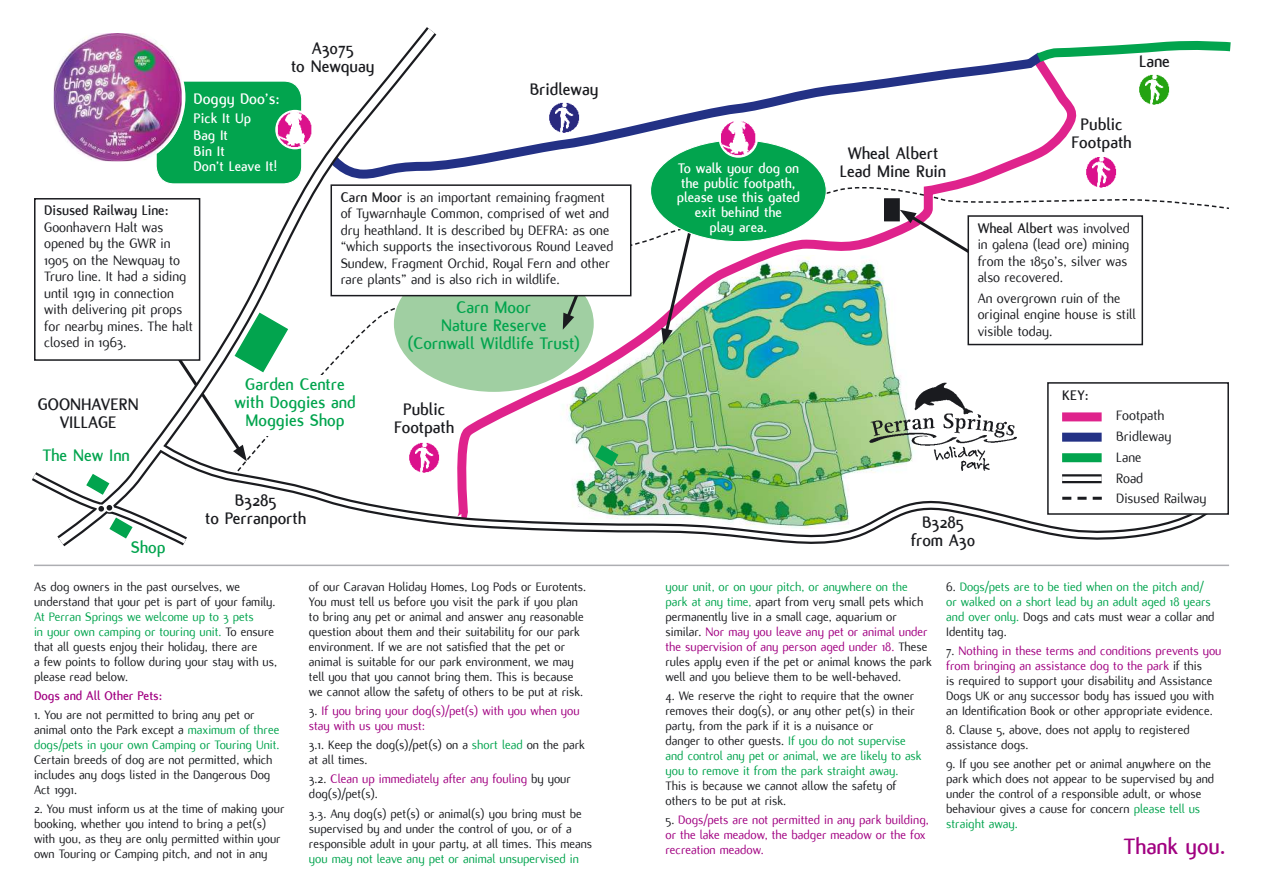
<style>
.page{position:relative;width:1263px;height:893px;background:#fff}
.page>*{position:absolute;margin:0;border:0;box-sizing:border-box;transform-origin:0 0}
.t1{font:700 24px "Flux";color:#a10081}
.t2{font:700 18px/18px "Flux";color:#1a1b1f;text-align:center}
.t3{font:700 18px/18px "Flux";color:#02a44e;text-align:center}
.t4{font:700 16.5px "Flux";color:#fff}
.t5{font:15px/16.5px "Flux";color:#1a1b1f}
.t6{font:700 15px/14.7px "Flux";color:#fff;text-align:center}
.t7{font:700 15px "Flux";color:#1a1b1f}
.t8{font:13.5px/15px "Flux";color:#1a1b1f}
.t9{font:13.5px/15px "Flux";color:#a10081}
.t10{font:13.5px/15px "Flux";color:#02a44e}
.t11{font:700 13.5px "Flux";color:#a10081}
.s1{font-weight:700}
.s2{color:#02a44e}
.s3{color:#1a1b1f}
.s4{color:#a10081}
</style>
<div class="page">
<svg style="left:444px;top:58px;width:609px;height:125px"></svg>
<img style="left:1084px;top:155px;width:35px;height:34px;border-radius:17px">
<img style="left:547px;top:100px;width:34px;height:34px;border-radius:17px">
<img style="left:1137px;top:72px;width:34px;height:34px;border-radius:17px">
<svg style="left:1030px;top:41px;width:201px;height:26px"></svg>
<svg style="left:1121px;top:515px;width:85px;height:24px"></svg>
<div style="left:650px;top:140px;width:176px;height:102px;background:#02a44e;border-radius:50%"></div>
<img style="left:719px;top:118px;width:39px;height:40px;border-radius:20px">
<div style="left:1047px;top:382px;width:182px;height:133px;border:2px solid #1a1b1f"></div>
<hr style="left:34px;top:565px;width:1195px;height:1px;background:#adaeb2">
<div style="left:967px;top:215px;width:176px;height:130px;border:2px solid #1a1b1f"></div>
<img style="left:53px;top:27px;width:386px;height:156px">
<svg style="left:32px;top:183px;width:1089px;height:364px"></svg>
<p class="t4" style="left:194px;top:91px;width:88px">Doggy Doo’s:</p>
<p class="t6" style="left:194px;top:111px;width:59px;line-height:16.5px;text-align:left">Pick It Up<br>Bag It<br>Bin It</p>
<p class="t6" style="left:194px;top:160px;width:85px">Don’t Leave It!</p>
<p class="t7" style="left:44px;top:204px;width:126px">Disused Railway Line:</p>
<p class="t5" style="left:44px;top:220px;width:150px">Goonhavern Halt was opened by the GWR in<br>1905 on the Newquay to<br>Truro line. It had a siding until 1919 in connection with delivering pit props for nearby mines. The halt closed in 1963.</p>
<h2 class="t2" style="left:291px;top:40px;width:85px">A3075<br>to Newquay</h2>
<h2 class="t2" style="left:530px;top:81px;width:70px">Bridleway</h2>
<p class="t5" style="left:341px;top:190px;width:274px"><span class="s1">Carn Moor</span> is an important remaining fragment of Tywarnhayle Common, comprised of wet and dry heathland. It is described by DEFRA: as one “which supports the insectivorous Round Leaved Sundew, Fragment Orchid, Royal Fern and other rare plants” and is also rich in wildlife.</p>
<h2 class="t3" style="left:407px;top:299px;width:174px">Carn Moor<br>Nature Reserve (Cornwall Wildlife Trust)</h2>
<h2 class="t2" style="left:38px;top:396px;width:102px">GOONHAVERN<br>VILLAGE</h2>
<h2 class="t3" style="left:42px;top:447px;width:89px">The New Inn</h2>
<h2 class="t3" style="left:131px;top:539px;width:36px">Shop</h2>
<h2 class="t3" style="left:234px;top:377px;width:123px">Garden Centre with Doggies and<br>Moggies Shop</h2>
<h2 class="t2" style="left:205px;top:492px;width:103px">B3285<br>to Perranporth</h2>
<h2 class="t2" style="left:394px;top:401px;width:62px">Public<br>Footpath</h2>
<p class="t8" style="left:34px;top:580px;width:243px">As dog owners in the past ourselves, we understand that your pet is part of your family.</p>
<p class="t8" style="left:34px;top:610px;width:245px"><span class="s2">At Perran Springs we welcome up to 3 pets<br>in your own camping or touring unit.</span> To ensure that all guests enjoy their holiday, there are<br>a few points to follow during your stay with us, please read below.</p>
<p class="t11" style="left:34px;top:689px;width:130px">Dogs and All Other Pets:</p>
<p class="t8" style="left:34px;top:708px;width:247px">1. You are not permitted to bring any pet or animal onto the Park except a <span class="s2">maximum of three dogs/pets in your own Camping or Touring Unit.</span></p>
<p class="t8" style="left:34px;top:753px;width:240px">Certain breeds of dog are not permitted, which includes any dogs listed in the Dangerous Dog<br>Act 1991.</p>
<p class="t8" style="left:34px;top:802px;width:252px">2. You must inform us at the time of making your booking, whether you intend to bring a pet(s) with you, as they are only permitted within your own Touring or Camping pitch, and not in any</p>
<p class="t8" style="left:309px;top:580px;width:279px">of our Caravan Holiday Homes, Log Pods or Eurotents.<br>You must tell us before you visit the park if you plan to bring any pet or animal and answer any reasonable question about them and their suitability for our park environment. If we are not satisfied that the pet or animal is suitable for our park environment, we may tell you that you cannot bring them. This is because we cannot allow the safety of others to be put at risk.</p>
<p class="t9" style="left:309px;top:704px;width:272px"><span class="s3">3.</span> If you bring your dog(s)/pet(s) with you when you stay with us you must:</p>
<p class="t8" style="left:309px;top:738px;width:277px">3.1. Keep the dog(s)/pet(s) on a <span class="s2">short lead</span> on the park at all times.</p>
<p class="t9" style="left:309px;top:772px;width:263px"><span class="s3">3.2.</span> Clean up immediately after any fouling <span class="s3">by your dog(s)/pet(s).</span></p>
<p class="t8" style="left:309px;top:807px;width:285px">3.3. Any dog(s) pet(s) or animal(s) you bring must be supervised by and under the control of you, or of a responsible adult in your party, at all times. This means</p>
<p class="t10" style="left:309px;top:852px;width:271px">you may not leave any pet or animal unsupervised in</p>
<p class="t6" style="left:677px;top:162px;width:124px">To walk your dog on the public footpath, please use this gated exit behind the<br>play area.</p>
<h2 class="t2" style="left:840px;top:145px;width:108px">Wheal Albert<br>Lead Mine Ruin</h2>
<h2 class="t2" style="left:1139px;top:53px;width:32px">Lane</h2>
<h2 class="t2" style="left:1071px;top:116px;width:62px">Public<br>Footpath</h2>
<p class="t5" style="left:978px;top:221px;width:154px"><span class="s1">Wheal Albert</span> was involved in galena (lead ore) mining from the 1850’s, silver was also recovered.</p>
<p class="t5" style="left:978px;top:291px;width:160px">An overgrown ruin of the original engine house is still visible today.</p>
<p class="t7" style="left:1062px;top:388px;width:28px">KEY:</p>
<p class="t5" style="left:1116px;top:406px;width:92px;line-height:20.7px">Footpath<br>Bridleway<br>Lane<br>Road<br>Disused Railway</p>
<h2 class="t2" style="left:911px;top:515px;width:66px">B3285 from A30</h2>
<p class="t8" style="left:665px;top:580px;width:268px"><span class="s2">your unit, or on your pitch, or anywhere on the park at any time,</span> apart from very small pets which permanently live in a small cage, aquarium or similar. <span class="s4">Nor may you leave any pet or animal under the supervision of any person aged under 18.</span> These rules apply even if the pet or animal knows the park well and you believe them to be well-behaved.</p>
<p class="t8" style="left:665px;top:689px;width:258px">4. We reserve the right to require that the owner removes their dog(s), or any other pet(s) in their party, from the park if it is a nuisance or<br>danger to other guests. <span class="s2">If you do not supervise and control any pet or animal, we are likely to ask you to remove it from the park straight away.</span></p>
<p class="t8" style="left:665px;top:779px;width:232px">This is because we cannot allow the safety of others to be put at risk.</p>
<p class="t9" style="left:665px;top:813px;width:265px"><span class="s3">5.</span> Dogs/pets are not permitted in any park building, or the lake meadow, the badger meadow or the fox recreation meadow.</p>
<p class="t10" style="left:946px;top:580px;width:270px"><span class="s3">6.</span> Dogs/pets are to be tied when on the pitch and/ or walked on a short lead by an adult aged 18 years and over only. <span class="s3">Dogs and cats must wear a collar and Identity tag.</span></p>
<p class="t8" style="left:946px;top:644px;width:277px">7. <span class="s4">Nothing in these terms and conditions prevents you from bringing an assistance dog to the park</span> if this<br>is required to support your disability and Assistance Dogs UK or any successor body has issued you with an Identification Book or other appropriate evidence.</p>
<p class="t8" style="left:946px;top:723px;width:245px">8. Clause 5, above, does not apply to registered assistance dogs.</p>
<p class="t8" style="left:946px;top:757px;width:269px">9. If you see another pet or animal anywhere on the park which does not appear to be supervised by and under the control of a responsible adult, or whose behaviour gives a cause for concern <span class="s2">please tell us straight away.</span></p>
<h1 class="t1" style="left:1123px;top:836px;width:104px">Thank you.</h1>
</div>
